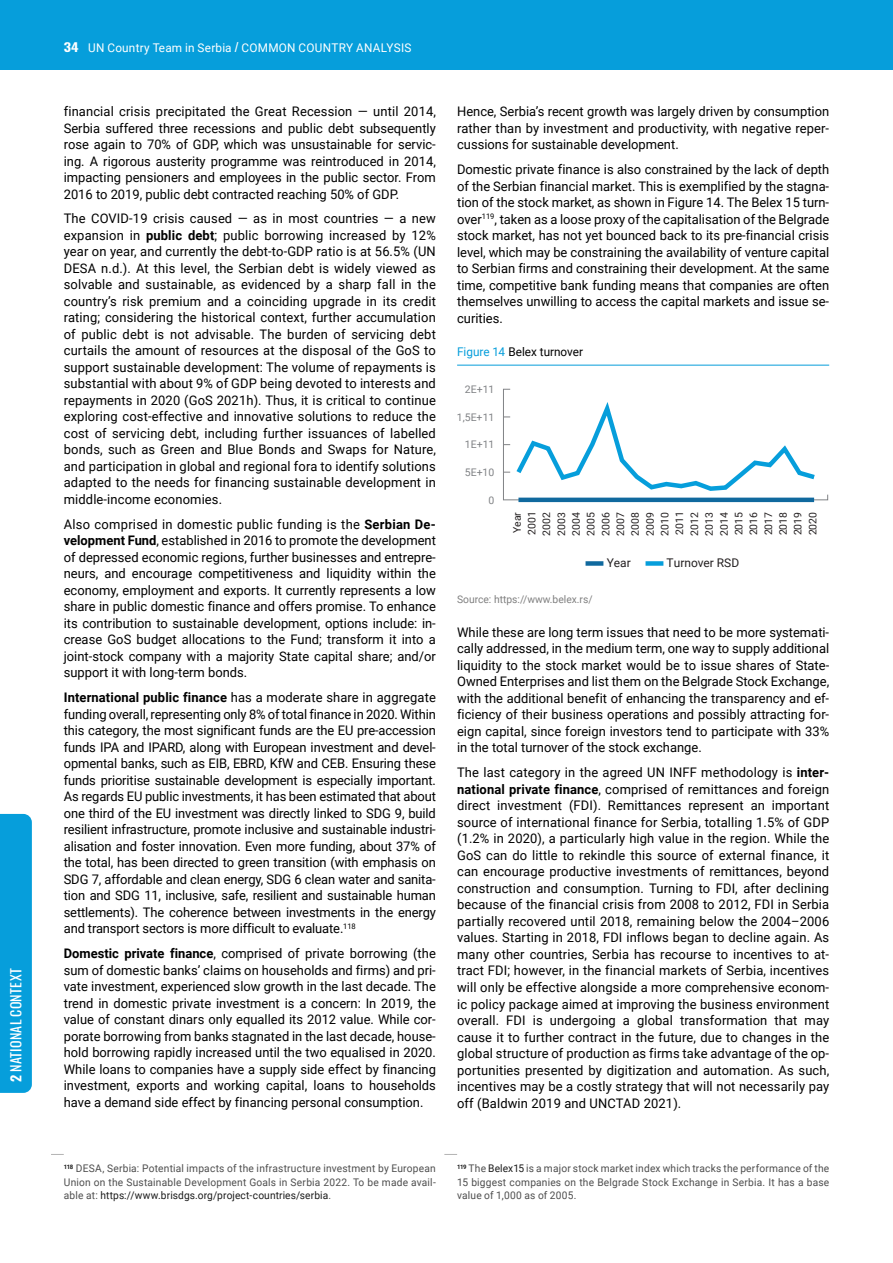
<style>
.page{position:relative;width:893px;height:1263px;background:#fff}
.page>*{position:absolute;margin:0;border:0;box-sizing:border-box;transform-origin:0 0}
.t1{font:13.5px "Oswald";letter-spacing:.02em;color:#fff;scale:1.04 1}
.t2{font:13.2px/16.5px "Roboto";color:#000;text-align:justify}
.t3{font:12px "Roboto";letter-spacing:.02em;color:#fff}
.t4{font:12px "Roboto";color:#000}
.t5{font:12px "Roboto";color:#231f20}
.FN{font:10.5px/13.5px "Roboto";letter-spacing:.015em;color:#4d4d4d;text-align:justify}
.t6{font:10.5px/14.9px "Roboto";color:#231f20;text-align:justify}
.source{font:10.5px "Roboto";color:#808080}
.t7{font:10.5px "Roboto";color:#808285}
.s1{font-weight:600}
.s2{font-family:"Oswald";font-weight:600}
.s3{font-family:"Oswald"}
.s4{font-weight:700}
.s5{color:#069edb}
.s6{color:#1a1a1a}
</style>
<div class="page">
<div style="left:0;top:0;width:893px;height:70px;background:#069edb"></div>
<div style="left:0;top:814px;width:32px;height:279px;background:#069edb"></div>
<svg style="left:51px;top:1154px;width:13px;height:1px"></svg>
<hr style="left:457px;top:365px;width:372px;height:1px;background:#069edb">
<svg style="left:444px;top:1154px;width:13px;height:1px"></svg>
<hr style="left:518px;top:498px;width:296px;height:4px;background:#10699e">
<svg style="left:503px;top:388px;width:325px;height:113px"></svg>
<div style="left:585px;top:561px;width:18px;height:5px;background:#10699e"></div>
<div style="left:645px;top:561px;width:18px;height:5px;background:#069edb"></div>
<p class="t1" style="left:4px;top:1082px;width:111px;rotate:-90deg"><span class="s1">2</span> NATIONAL CONTEXT</p>
<p class="t3" style="left:64px;top:39px;width:349px"><span class="s2">34</span> UN Country Team in Serbia <span class="s3">/</span> COMMON COUNTRY ANALYSIS</p>
<p class="t2" style="left:64px;top:103px;width:374px">financial crisis precipitated the Great Recession — until 2014, Serbia suffered three recessions and public debt subsequently rose again to 70% of GDP, which was unsustainable for servic&shy;ing. A rigorous austerity programme was reintroduced in 2014, impacting pensioners and employees in the public sector. From 2016 to 2019, public debt contracted reaching 50% of GDP.</p>
<p class="t2" style="left:64px;top:210px;width:374px">The COVID-19 crisis caused — as in most countries — a new expansion in <span class="s4">public debt</span>; public borrowing increased by 12% year on year, and currently the debt-to-GDP ratio is at 56.5% (UN DESA n.d.). At this level, the Serbian debt is widely viewed as solvable and sustainable, as evidenced by a sharp fall in the country’s risk premium and a coinciding upgrade in its credit rating; considering the historical context, further accumulation of public debt is not advisable. The burden of servicing debt curtails the amount of resources at the disposal of the GoS to support sustainable development: The volume of repayments is substantial with about 9% of GDP being devoted to interests and repayments in 2020 (GoS 2021h). Thus, it is critical to continue exploring cost-effective and innovative solutions to reduce the cost of servicing debt, including further issuances of labelled bonds, such as Green and Blue Bonds and Swaps for Nature, and participation in global and regional fora to identify solutions adapted to the needs for financing sustainable development in middle-income economies.</p>
<p class="t2" style="left:64px;top:515px;width:374px">Also comprised in domestic public funding is the <span class="s4">Serbian De&shy;velopment Fund</span>, established in 2016 to promote the development of depressed economic regions, further businesses and entrepre&shy;neurs, and encourage competitiveness and liquidity within the economy, employment and exports. It currently represents a low share in public domestic finance and offers promise. To enhance its contribution to sustainable development, options include: in&shy;crease GoS budget allocations to the Fund; transform it into a joint-stock company with a majority State capital share; and/or support it with long-term bonds.</p>
<p class="t2" style="left:64px;top:689px;width:374px;text-align:left"><span class="s4">International public finance</span> has a moderate share in aggregate funding overall, representing only 8% of total finance in 2020. Within this category, the most significant funds are the EU pre-accession funds IPA and IPARD, along with European investment and devel&shy;opmental banks, such as EIB, EBRD, KfW and CEB. Ensuring these funds prioritise sustainable development is especially important.<br>As regards EU public investments, it has been estimated that about one third of the EU investment was directly linked to SDG 9, build resilient infrastructure, promote inclusive and sustainable industri&shy;alisation and foster innovation. Even more funding, about 37% of the total, has been directed to green transition (with emphasis on SDG 7, affordable and clean energy, SDG 6 clean water and sanita&shy;tion and SDG 11, inclusive, safe, resilient and sustainable human settlements). The coherence between investments in the energy and transport sectors is more difficult to evaluate. <sup>118</sup></p>
<p class="t2" style="left:64px;top:945px;width:374px;text-align:left"><span class="s4">Domestic private finance</span>, comprised of private borrowing (the sum of domestic banks’ claims on households and firms) and pri&shy;vate investment, experienced slow growth in the last decade. The trend in domestic private investment is a concern: In 2019, the value of constant dinars only equalled its 2012 value. While cor&shy;porate borrowing from banks stagnated in the last decade, house&shy;hold borrowing rapidly increased until the two equalised in 2020.<br>While loans to companies have a supply side effect by financing investment, exports and working capital, loans to households have a demand side effect by financing personal consumption.</p>
<p class="t2" style="left:457px;top:103px;width:374px">Hence, Serbia’s recent growth was largely driven by consumption rather than by investment and productivity, with negative reper&shy;cussions for sustainable development.</p>
<p class="t2" style="left:457px;top:161px;width:374px">Domestic private finance is also constrained by the lack of depth of the Serbian financial market. This is exemplified by the stagna&shy;tion of the stock market, as shown in Figure 14. The Belex 15 turn&shy;over<sup>119</sup>, taken as a loose proxy of the capitalisation of the Belgrade stock market, has not yet bounced back to its pre-financial crisis level, which may be constraining the availability of venture capital to Serbian firms and constraining their development. At the same time, competitive bank funding means that companies are often themselves unwilling to access the capital markets and issue se&shy;curities.</p>
<p class="t4" style="left:457px;top:344px;width:127px"><span class="s5">Figure 14</span> Belex turnover</p>
<p class="t7" style="left:465px;top:382px;width:31px">2E+11</p>
<p class="t7" style="left:457px;top:410px;width:39px">1,5E+11</p>
<p class="t7" style="left:465px;top:437px;width:31px">1E+11</p>
<p class="t7" style="left:465px;top:465px;width:31px">5E+10</p>
<p class="t7" style="left:488px;top:493px;width:7px">0</p>
<p class="t6" style="left:509px;top:536px;width:26px;rotate:-90deg">Year 2001<br>2002<br>2003<br>2004<br>2005<br>2006<br>2007<br>2008<br>2009<br>2010<br>2011<br>2012<br>2013<br>2014<br>2015<br>2016<br>2017<br>2018<br>2019<br>2020</p>
<p class="t5" style="left:607px;top:554px;width:26px">Year</p>
<p class="t5" style="left:667px;top:554px;width:74px">Turnover RSD</p>
<p class="source" style="left:457px;top:592px;width:137px">Source: https://www.belex.rs/</p>
<p class="t2" style="left:457px;top:623px;width:374px">While these are long term issues that need to be more systemati&shy;cally addressed, in the medium term, one way to supply additional liquidity to the stock market would be to issue shares of State-Owned Enterprises and list them on the Belgrade Stock Exchange, with the additional benefit of enhancing the transparency and ef&shy;ficiency of their business operations and possibly attracting for&shy;eign capital, since foreign investors tend to participate with 33% in the total turnover of the stock exchange.</p>
<p class="t2" style="left:457px;top:764px;width:374px">The last category in the agreed UN INFF methodology is <span class="s4">inter&shy;national private finance</span>, comprised of remittances and foreign direct investment (FDI). Remittances represent an important source of international finance for Serbia, totalling 1.5% of GDP (1.2% in 2020), a particularly high value in the region. While the GoS can do little to rekindle this source of external finance, it can encourage productive investments of remittances, beyond construction and consumption. Turning to FDI, after declining because of the financial crisis from 2008 to 2012, FDI in Serbia partially recovered until 2018, remaining below the 2004–2006 values. Starting in 2018, FDI inflows began to decline again. As many other countries, Serbia has recourse to incentives to at&shy;tract FDI; however, in the financial markets of Serbia, incentives will only be effective alongside a more comprehensive econom&shy;ic policy package aimed at improving the business environment overall. FDI is undergoing a global transformation that may cause it to further contract in the future, due to changes in the global structure of production as firms take advantage of the op&shy;portunities presented by digitization and automation. As such, incentives may be a costly strategy that will not necessarily pay off (Baldwin 2019 and UNCTAD 2021).</p>
<p class="FN" style="left:64px;top:1161px;width:374px"><sup>118</sup> DESA, Serbia: Potential impacts of the infrastructure investment by European Union on the Sustainable Development Goals in Serbia 2022. To be made avail&shy;able at: <span class="s6">https://www.brisdgs.org/project-countries/serbia</span>.</p>
<p class="FN" style="left:457px;top:1161px;width:374px"><sup>119</sup> The <span class="s6">Belex15</span> is a major stock market index which tracks the performance of the 15 biggest companies on the Belgrade Stock Exchange in Serbia. It has a base value of 1,000 as of 2005.</p>
</div>
